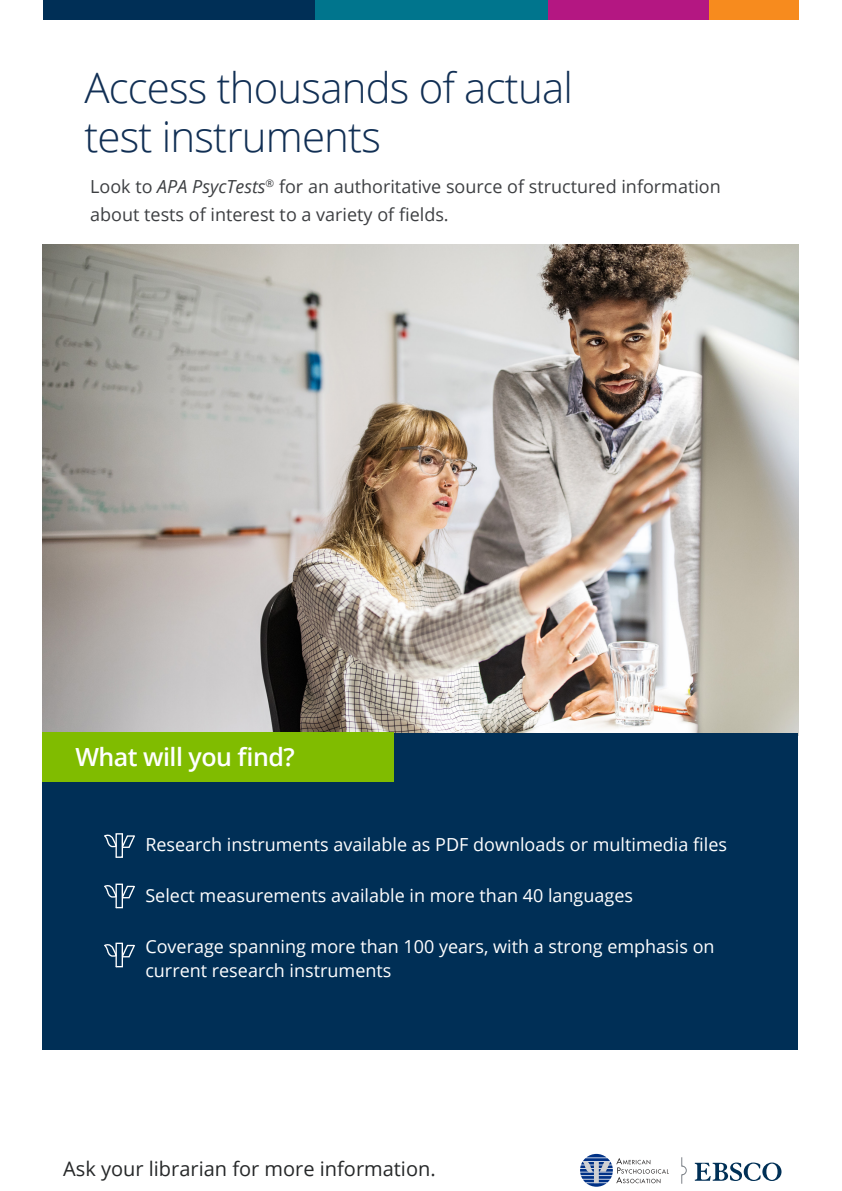
<style>
.page{position:relative;width:842px;height:1191px;background:#fff}
.page>*{position:absolute;margin:0;border:0;box-sizing:border-box;transform-origin:0 0}
.t1{font:300 42px/49px "Open Sans";letter-spacing:-.02em;color:#112f54}
.t2{font:600 25px "Open Sans";letter-spacing:-.02em;color:#fff}
.t3{font:20px "Open Sans";color:#262829}
.H4__Open_Sans_Regula{font:18px/24px "Open Sans";color:#fff}
.H4__Open_Sans_Regula-2{font:18px/28px "Open Sans";color:#3d3f42}
.s1{font-style:italic}
</style>
<div class="page">
<img style="left:43px;top:244px;width:755px;height:489px">
<svg style="left:681px;top:1157px;width:6px;height:27px"></svg>
<svg style="left:695px;top:1162px;width:86px;height:19px"></svg>
<svg style="left:580px;top:1153px;width:89px;height:33px"></svg>
<div style="left:43px;top:733px;width:755px;height:316px;background:#002f56"></div>
<div style="left:43px;top:0;width:320px;height:19px;background:#002f56"></div>
<div style="left:315px;top:0;width:258px;height:19px;background:#00758d"></div>
<div style="left:548px;top:0;width:166px;height:19px;background:#b41782"></div>
<div style="left:709px;top:0;width:90px;height:19px;background:#f78b1e"></div>
<div style="left:43px;top:732px;width:351px;height:49px;background:#80bc00"></div>
<svg style="left:104px;top:833px;width:31px;height:25px"></svg>
<svg style="left:104px;top:883px;width:31px;height:26px"></svg>
<svg style="left:104px;top:942px;width:31px;height:26px"></svg>
<p class="t1" style="left:84px;top:63px;width:490px">Access thousands of actual test instruments</p>
<p class="H4__Open_Sans_Regula-2" style="left:90px;top:172px;width:632px">Look to <span class="s1">APA PsycTests</span><sup>®</sup> for an authoritative source of structured information about tests of interest to a variety of fields.</p>
<p class="t2" style="left:75px;top:740px;width:221px">What will you find?</p>
<p class="H4__Open_Sans_Regula" style="left:145px;top:831px;width:583px">Research instruments available as PDF downloads or multimedia files</p>
<p class="H4__Open_Sans_Regula" style="left:145px;top:882px;width:489px">Select measurements available in more than 40 languages</p>
<p class="H4__Open_Sans_Regula" style="left:145px;top:933px;width:571px">Coverage spanning more than 100 years, with a strong emphasis on current research instruments</p>
<p class="t3" style="left:63px;top:1154px;width:374px">Ask your librarian for more information.</p>
</div>
